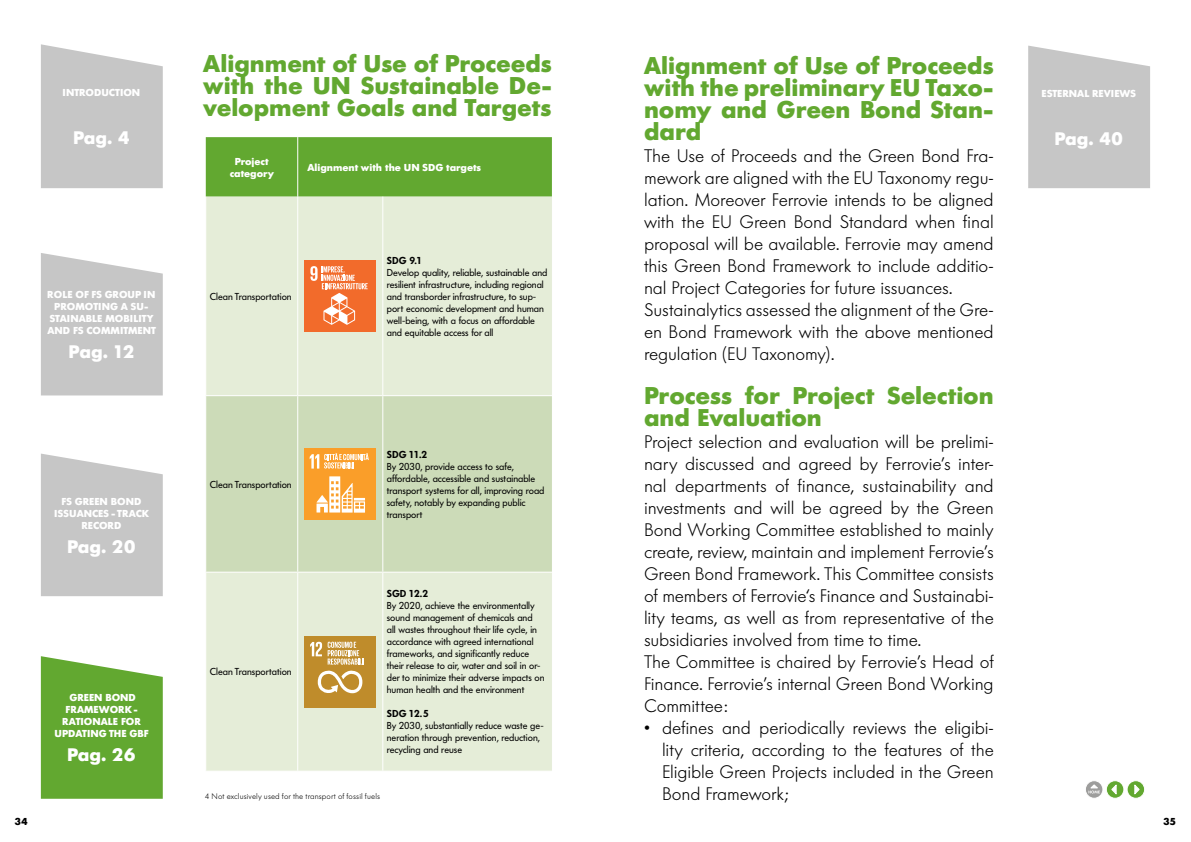
<style>
.page{position:relative;width:1191px;height:842px;background:#fff}
.page>*{position:absolute;margin:0;border:0;box-sizing:border-box;transform-origin:0 0}
.t1{font:700 24px/22px "Futura Serie BQ";color:#62a830;text-align:justify}
.t2{font:300 18px/22px "Futura Serie BQ";letter-spacing:-.005em;color:#000}
.t3{font:700 18px "Futura Serie BQ";color:#fff}
.t4{font:10px/12px "Futura Serie BQ";color:#000}
.t5{font:700 10px/12px "Futura Serie BQ";color:#fff;text-align:center}
.t6{font:600 10px "Futura Serie BQ";color:#000}
.t7{font:700 10px "Futura Serie BQ";color:#000}
.t8{font:300 8px "Futura Serie BQ";letter-spacing:.015em;color:#000}
</style>
<div class="page">
<svg style="left:1028px;top:46px;width:122px;height:142px;background:#cacaca"></svg>
<svg style="left:1106px;top:781px;width:17px;height:17px"></svg>
<div style="left:1105px;top:780px;width:19px;height:19px;border:1px solid #fff;border-radius:50%"></div>
<svg style="left:1111px;top:783px;width:6px;height:12px"></svg>
<div style="left:1127px;top:781px;width:17px;height:17px;background:#62a830;border-radius:50%"></div>
<div style="left:1126px;top:780px;width:19px;height:19px;border:1px solid #fff;border-radius:50%"></div>
<svg style="left:1134px;top:784px;width:6px;height:11px"></svg>
<svg style="left:1085px;top:781px;width:18px;height:17px"></svg>
<div style="left:1084px;top:780px;width:19px;height:19px;border:1px solid #fff;border-radius:50%"></div>
<svg style="left:1088px;top:784px;width:11px;height:9px"></svg>
<div style="left:206px;top:138px;width:345px;height:59px;background:#62a830"></div>
<div style="left:206px;top:197px;width:345px;height:574px;background:#e5edd8"></div>
<div style="left:206px;top:396px;width:345px;height:176px;background:#ccdbb8"></div>
<hr style="left:297px;top:137px;width:1px;height:60px;background:#fff">
<hr style="left:297px;top:197px;width:1px;height:198px;background:#fff">
<hr style="left:382px;top:197px;width:1px;height:198px;background:#fff">
<hr style="left:297px;top:396px;width:1px;height:176px;background:#fff">
<hr style="left:382px;top:396px;width:1px;height:176px;background:#fff">
<hr style="left:297px;top:573px;width:1px;height:198px;background:#fff">
<hr style="left:382px;top:573px;width:1px;height:198px;background:#fff">
<hr style="left:205px;top:395px;width:93px;height:1px;background:#fff">
<hr style="left:298px;top:395px;width:85px;height:1px;background:#fff">
<hr style="left:383px;top:395px;width:170px;height:1px;background:#fff">
<hr style="left:205px;top:572px;width:93px;height:1px;background:#fff">
<hr style="left:298px;top:572px;width:85px;height:1px;background:#fff">
<hr style="left:383px;top:572px;width:170px;height:1px;background:#fff">
<div style="left:304px;top:260px;width:72px;height:72px;background:#f26b2b"></div>
<svg style="left:310px;top:266px;width:58px;height:59px"></svg>
<div style="left:304px;top:448px;width:72px;height:72px;background:#fa9e29"></div>
<svg style="left:316px;top:476px;width:49px;height:37px"></svg>
<svg style="left:310px;top:453px;width:59px;height:16px"></svg>
<div style="left:304px;top:636px;width:72px;height:71px;background:#bf8c2b"></div>
<svg style="left:310px;top:642px;width:53px;height:52px"></svg>
<svg style="left:41px;top:44px;width:122px;height:144px;background:#cacaca"></svg>
<svg style="left:41px;top:253px;width:122px;height:142px;background:#cacaca"></svg>
<svg style="left:41px;top:454px;width:122px;height:142px;background:#c9c9c9"></svg>
<svg style="left:41px;top:656px;width:122px;height:143px;background:#6dae3f"></svg>
<p class="t5" style="left:62px;top:87px;width:79px">INTRODUCTION</p>
<p class="t3" style="left:73px;top:127px;width:58px">Pag. 4</p>
<p class="t5" style="left:47px;top:289px;width:110px">ROLE OF FS GROUP IN<br>PROMOTING A SU-<br>STAINABLE MOBILITY<br>AND FS COMMITMENT</p>
<p class="t3" style="left:69px;top:341px;width:68px">Pag. 12</p>
<p class="t5" style="left:54px;top:495px;width:97px">FS GREEN BOND<br>ISSUANCES - TRACK<br>RECORD</p>
<p class="t3" style="left:67px;top:535px;width:70px">Pag. 20</p>
<p class="t5" style="left:54px;top:692px;width:96px">GREEN BOND<br>FRAMEWORK -<br>RATIONALE FOR<br>UPDATING THE GBF</p>
<p class="t3" style="left:67px;top:744px;width:70px">Pag. 26</p>
<h1 class="t1" style="left:203px;top:53px;width:350px">Alignment of Use of Proceeds with the UN Sustainable De&shy;velopment Goals and Targets</h1>
<p class="t5" style="left:230px;top:155px;width:46px">Project category</p>
<p class="t5" style="left:307px;top:161px;width:175px">Alignment with the UN SDG targets</p>
<p class="t4" style="left:210px;top:290px;width:83px">Clean Transportation</p>
<p class="t4" style="left:210px;top:478px;width:83px">Clean Transportation</p>
<p class="t4" style="left:210px;top:666px;width:83px">Clean Transportation</p>
<p class="t6" style="left:387px;top:255px;width:37px">SDG 9.1</p>
<p class="t4" style="left:387px;top:266px;width:162px">Develop quality, reliable, sustainable and resilient infrastructure, including regional and transborder infrastructure, to sup&shy;port economic development and human well-being, with a focus on affordable and equitable access for all</p>
<p class="t6" style="left:387px;top:448px;width:42px">SDG 11.2</p>
<p class="t4" style="left:387px;top:460px;width:159px">By 2030, provide access to safe, affordable, accessible and sustainable transport systems for all, improving road safety, notably by expanding public transport</p>
<p class="t6" style="left:387px;top:588px;width:43px">SGD 12.2</p>
<p class="t4" style="left:387px;top:600px;width:159px">By 2020, achieve the environmentally sound management of chemicals and<br>all wastes throughout their life cycle, in accordance with agreed international frameworks, and significantly reduce their release to air, water and soil in or&shy;der to minimize their adverse impacts on human health and the environment</p>
<p class="t6" style="left:387px;top:708px;width:44px">SDG 12.5</p>
<p class="t4" style="left:387px;top:720px;width:158px">By 2030, substantially reduce waste ge&shy;neration through prevention, reduction, recycling and reuse</p>
<p class="t8" style="left:205px;top:791px;width:176px">4 Not exclusively used for the transport of fossil fuels</p>
<h1 class="t1" style="left:644px;top:54px;width:351px">Alignment of Use of Proceeds with the preliminary EU Taxo&shy;nomy and Green Bond Stan&shy;dard</h1>
<p class="t2" style="left:644px;top:145px;width:351px">The Use of Proceeds and the Green Bond Fra&shy;mework are aligned with the EU Taxonomy regu&shy;lation. Moreover Ferrovie intends to be aligned with the EU Green Bond Standard when final proposal will be available. Ferrovie may amend this Green Bond Framework to include additio&shy;nal Project Categories for future issuances.<br>Sustainalytics assessed the alignment of the Gre&shy;en Bond Framework with the above mentioned regulation (EU Taxonomy).</p>
<h1 class="t1" style="left:644px;top:384px;width:351px">Process for Project Selection and Evaluation</h1>
<p class="t2" style="left:644px;top:431px;width:351px">Project selection and evaluation will be prelimi&shy;nary discussed and agreed by Ferrovie’s inter&shy;nal departments of finance, sustainability and investments and will be agreed by the Green Bond Working Committee established to mainly create, review, maintain and implement Ferrovie’s Green Bond Framework. This Committee consists of members of Ferrovie‘s Finance and Sustainabi&shy;lity teams, as well as from representative of the subsidiaries involved from time to time.<br>The Committee is chaired by Ferrovie’s Head of Finance. Ferrovie’s internal Green Bond Working Committee:</p>
<p class="t2" style="left:662px;top:717px;width:333px;text-align:justify;text-indent:-18px">• defines and periodically reviews the eligibi&shy;lity criteria, according to the features of the Eligible Green Projects included in the Green Bond Framework;</p>
<p class="t5" style="left:1041px;top:87px;width:96px">ESTERNAL REVIEWS</p>
<p class="t3" style="left:1054px;top:127px;width:70px">Pag. 40</p>
<p class="t7" style="left:15px;top:816px;width:15px">34</p>
<p class="t7" style="left:1163px;top:816px;width:15px">35</p>
</div>
